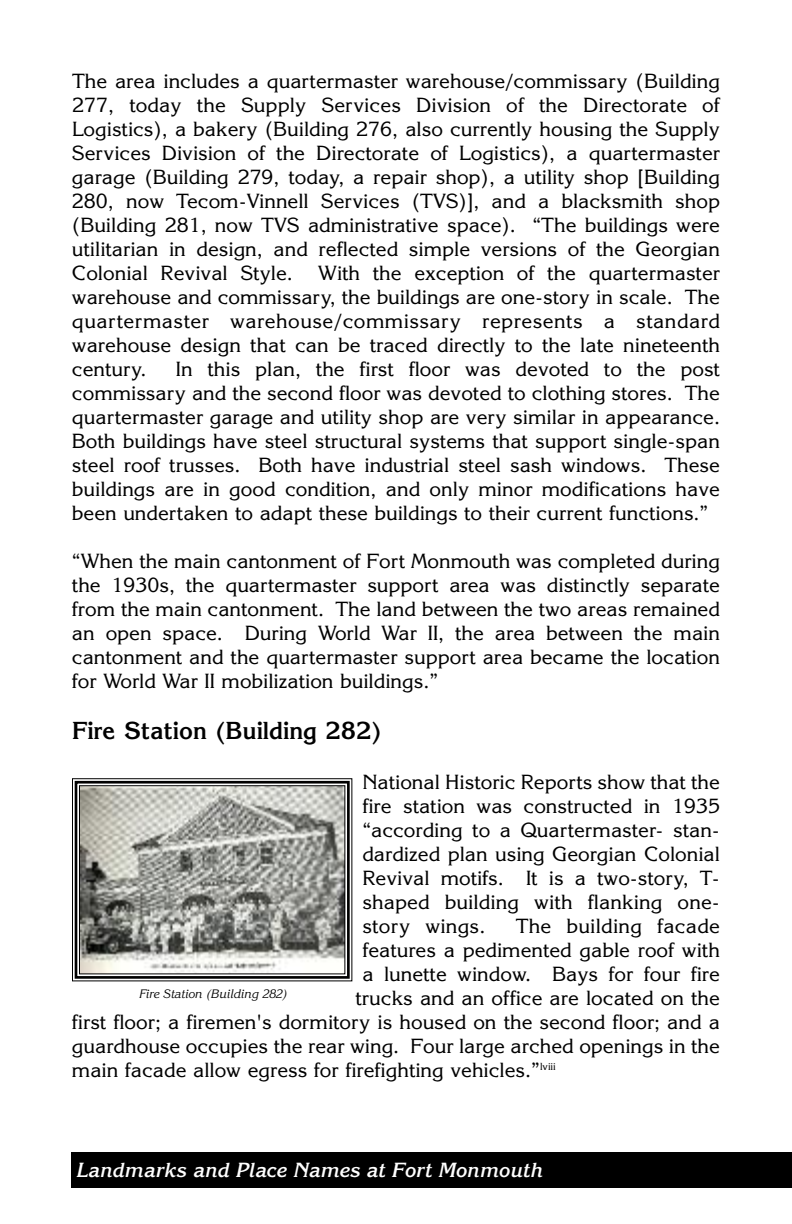
<style>
.page{position:relative;width:792px;height:1224px;background:#fff}
.page>*{position:absolute;margin:0;border:0;box-sizing:border-box;transform-origin:0 0}
.t1{font:700 24px "Korinna";color:#000}
.t2{font:20px/24px "Korinna";color:#000;text-align:justify}
.t3{font:italic 700 20px "Korinna";color:#fff}
.t4{font:italic 12px "Korinna";color:#000}
</style>
<div class="page">
<div style="left:72px;top:1152px;width:720px;height:36px;background:#000"></div>
<img style="left:81px;top:787px;width:262px;height:185px">
<div style="left:72px;top:778px;width:280px;height:203px;border:1px solid #000"></div>
<div style="left:75px;top:781px;width:275px;height:198px;border:3px solid #000"></div>
<div style="left:79px;top:785px;width:266px;height:189px;border:1px solid #000"></div>
<p class="t2" style="left:72px;top:71px;width:650px">The area includes a quartermaster warehouse/commissary (Building 277, today the Supply Services Division of the Directorate of Logistics), a bakery (Building 276, also currently housing the Supply Services Division of the Directorate of Logistics), a quartermaster garage (Building 279, today, a repair shop), a utility shop [Building 280, now Tecom-Vinnell Services (TVS)], and a blacksmith shop (Building 281, now TVS administrative space). “The buildings were utilitarian in design, and reflected simple versions of the Georgian Colonial Revival Style.</p>
<p class="t2" style="left:72px;top:263px;width:650px;text-indent:246px">With the exception of the quartermaster warehouse and commissary, the buildings are one-story in scale. The quartermaster warehouse/commissary represents a standard warehouse design that can be traced directly to the late nineteenth century.</p>
<p class="t2" style="left:72px;top:359px;width:650px;text-indent:104px">In this plan, the first floor was devoted to the post commissary and the second floor was devoted to clothing stores. The quartermaster garage and utility shop are very similar in appearance.<br>Both buildings have steel structural systems that support single-span steel roof trusses. Both have industrial steel sash windows. These buildings are in good condition, and only minor modifications have been undertaken to adapt these buildings to their current functions.”</p>
<p class="t2" style="left:72px;top:551px;width:650px">“When the main cantonment of Fort Monmouth was completed during the 1930s, the quartermaster support area was distinctly separate from the main cantonment. The land between the two areas remained an open space. During World War II, the area between the main cantonment and the quartermaster support area became the location for World War II mobilization buildings.”</p>
<p class="t1" style="left:72px;top:722px;width:311px">Fire Station (Building 282)</p>
<p class="t2" style="left:362px;top:772px;width:359px">National Historic Reports show that the fire station was constructed in 1935 “according to a Quartermaster- stan&shy;dardized plan using Georgian Colonial Revival motifs. It is a two-story, T&shy;shaped building with flanking one&shy;story wings.</p>
<p class="t2" style="left:516px;top:916px;width:206px">The building facade</p>
<p class="t2" style="left:362px;top:940px;width:359px">features a pedimented gable roof with</p>
<p class="t2" style="left:362px;top:964px;width:359px">a lunette window. Bays for four fire</p>
<p class="t2" style="left:355px;top:988px;width:366px">trucks and an office are located on the</p>
<p class="t2" style="left:72px;top:1012px;width:650px">first floor; a firemen's dormitory is housed on the second floor; and a</p>
<p class="t2" style="left:72px;top:1036px;width:650px">guardhouse occupies the rear wing. Four large arched openings in the</p>
<p class="t2" style="left:72px;top:1060px;width:485px">main facade allow egress for firefighting vehicles.”<sup>lviii</sup></p>
<p class="t4" style="left:139px;top:990px;width:150px">Fire Station (Building 282)</p>
<p class="t3" style="left:76px;top:1163px;width:468px">Landmarks and Place Names at Fort Monmouth</p>
</div>
